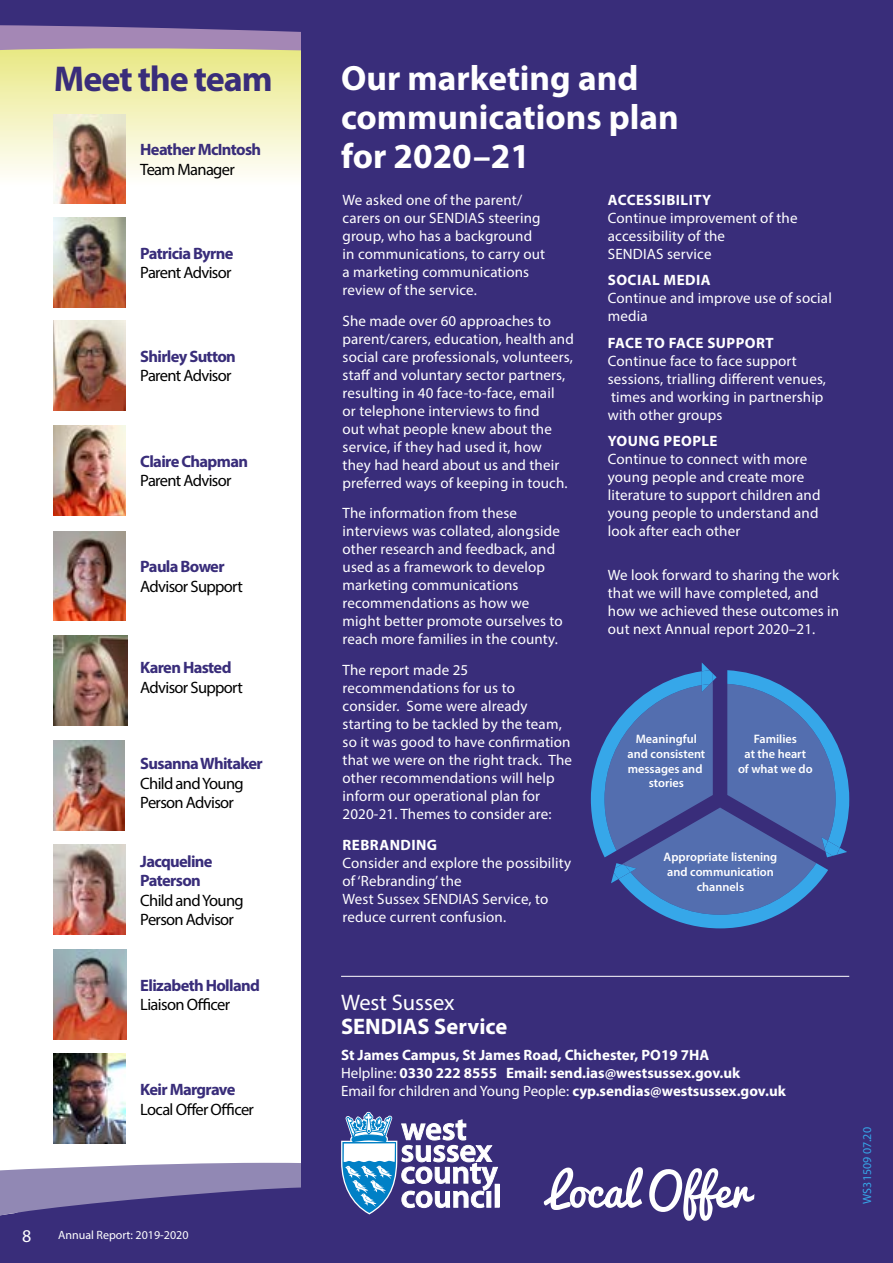
<style>
.page{position:relative;width:893px;height:1263px;background:#fff}
.page>*{position:absolute;margin:0;border:0;box-sizing:border-box;transform-origin:0 0}
.t1{font:700 36px "Myriad Pro";letter-spacing:-.03em;color:#392d7a}
.t2{font:700 35.25px/39px "Myriad Pro";color:#fff}
.t3{font:700 22.5px "Myriad Pro";color:#fff}
.t4{font:22.5px "Myriad Pro";color:#fff}
.t5{font:18px "Myriad Pro";color:#fff}
.t6{font:16.5px/19.5px "Myriad Pro";letter-spacing:-.04em;color:#000}
.t7{font:700 16.5px "Myriad Pro";letter-spacing:-.04em;color:#392d7a}
.t8{font:15px/18px "Myriad Pro";letter-spacing:.01em;color:#fff}
.t9{font:700 15px "Myriad Pro";color:#fff}
.t10{font:600 12.3px/14.7px "Myriad Pro";color:#fff;text-align:center}
.t11{font:12px "Myriad Pro";color:#fff}
.t12{font:12px "Myriad Pro";color:#36a7e9}
.s1{font-weight:700}
.s2{font-weight:400}
</style>
<div class="page">
<svg style="left:0;top:100px;width:302px;height:97px"></svg>
<div style="left:0;top:0;width:302px;height:25px;background:#392d7a"></div>
<svg style="left:0;top:25px;width:302px;height:75px;background:#d0c7a0"></svg>
<div style="left:0;top:1236px;width:302px;height:27px;background:#392d7a"></div>
<svg style="left:0;top:1157px;width:302px;height:79px;background:#7369a0"></svg>
<div style="left:302px;top:0;width:591px;height:1263px;background:#392d7a"></div>
<img style="left:54px;top:949px;width:73px;height:90px">
<img style="left:54px;top:114px;width:72px;height:90px">
<img style="left:54px;top:320px;width:72px;height:90px">
<img style="left:54px;top:425px;width:72px;height:90px">
<img style="left:54px;top:636px;width:74px;height:89px">
<img style="left:54px;top:531px;width:72px;height:90px">
<img style="left:54px;top:1054px;width:72px;height:89px">
<svg style="left:124px;top:740px;width:1px;height:90px"></svg>
<img style="left:54px;top:740px;width:70px;height:90px">
<img style="left:54px;top:845px;width:72px;height:90px">
<svg style="left:591px;top:663px;width:258px;height:265px"></svg>
<img style="left:54px;top:217px;width:72px;height:90px">
<div style="left:495px;top:1184px;width:4px;height:23px;border:1px solid #fff"></div>
<svg style="left:341px;top:1112px;width:157px;height:102px"></svg>
<svg style="left:544px;top:1167px;width:210px;height:54px"></svg>
<hr style="left:341px;top:976px;width:508px;height:1px;background:#fff">
<p class="t1" style="left:54px;top:55px;width:220px">Meet the team</p>
<p class="t7" style="left:140px;top:139px;width:122px">Heather McIntosh</p>
<p class="t6" style="left:140px;top:159px;width:96px">Team Manager</p>
<p class="t7" style="left:140px;top:242px;width:95px">Patricia Byrne</p>
<p class="t6" style="left:140px;top:262px;width:93px">Parent Advisor</p>
<p class="t7" style="left:140px;top:345px;width:97px">Shirley Sutton</p>
<p class="t6" style="left:140px;top:366px;width:93px">Parent Advisor</p>
<p class="t7" style="left:140px;top:450px;width:109px">Claire Chapman</p>
<p class="t6" style="left:140px;top:471px;width:93px">Parent Advisor</p>
<p class="t7" style="left:140px;top:556px;width:86px">Paula Bower</p>
<p class="t6" style="left:140px;top:576px;width:104px">Advisor Support</p>
<p class="t7" style="left:140px;top:657px;width:93px">Karen Hasted</p>
<p class="t6" style="left:140px;top:677px;width:104px">Advisor Support</p>
<p class="t7" style="left:140px;top:753px;width:124px">Susanna Whitaker</p>
<p class="t6" style="left:140px;top:773px;width:105px">Child and Young<br>Person Advisor</p>
<p class="t7" style="left:140px;top:850px;width:74px">Jacqueline</p>
<p class="t7" style="left:140px;top:870px;width:62px">Paterson</p>
<p class="t6" style="left:140px;top:890px;width:105px">Child and Young<br>Person Advisor</p>
<p class="t7" style="left:140px;top:974px;width:121px">Elizabeth Holland</p>
<p class="t6" style="left:140px;top:994px;width:91px">Liaison Officer</p>
<p class="t7" style="left:140px;top:1079px;width:97px">Keir Margrave</p>
<p class="t6" style="left:140px;top:1099px;width:115px">Local Offer Officer</p>
<p class="t5" style="left:22px;top:1225px;width:11px">8</p>
<p class="t11" style="left:58px;top:1227px;width:132px">Annual Report: 2019-2020</p>
<p class="t2" style="left:341px;top:58px;width:339px">Our marketing and communications plan for 2020–21</p>
<p class="t8" style="left:343px;top:190px;width:204px">We asked one of the parent/ carers on our SENDIAS steering group, who has a background in communications, to carry out a marketing communications review of the service.</p>
<p class="t8" style="left:343px;top:311px;width:233px">She made over 60 approaches to parent/carers, education, health and social care professionals, volunteers, staff and voluntary sector partners, resulting in 40 face-to-face, email<br>or telephone interviews to find<br>out what people knew about the service, if they had used it, how they had heard about us and their preferred ways of keeping in touch.</p>
<p class="t8" style="left:343px;top:504px;width:222px">The information from these interviews was collated, alongside other research and feedback, and used as a framework to develop marketing communications recommendations as how we might better promote ourselves to reach more families in the county.</p>
<p class="t8" style="left:343px;top:661px;width:231px">The report made 25 recommendations for us to consider. Some were already starting to be tackled by the team, so it was good to have confirmation that we were on the right track. The other recommendations will help inform our operational plan for<br>2020-21. Themes to consider are:</p>
<p class="t8" style="left:343px;top:835px;width:230px"><span class="s1">REBRANDING<br></span>Consider and explore the possibility of ‘Rebranding’ the<br>West Sussex SENDIAS Service, to reduce current confusion.</p>
<p class="t8" style="left:608px;top:190px;width:191px"><span class="s1">ACCESSIBILITY<br></span>Continue improvement of the accessibility of the<br>SENDIAS service</p>
<p class="t8" style="left:608px;top:271px;width:226px"><span class="s1">SOCIAL MEDIA<br></span>Continue and improve use of social media</p>
<p class="t8" style="left:608px;top:333px;width:220px"><span class="s1">FACE TO FACE SUPPORT<br></span>Continue face to face support sessions, trialling different venues, times and working in partnership with other groups</p>
<p class="t8" style="left:608px;top:432px;width:214px"><span class="s1">YOUNG PEOPLE<br></span>Continue to connect with more young people and create more literature to support children and young people to understand and look after each other</p>
<p class="t8" style="left:608px;top:565px;width:233px">We look forward to sharing the work that we will have completed, and how we achieved these outcomes in out next Annual report 2020–21.</p>
<p class="t10" style="left:628px;top:731px;width:79px">Meaningful and consistent messages and stories</p>
<p class="t10" style="left:738px;top:731px;width:76px">Families<br>at the heart of what we do</p>
<p class="t10" style="left:664px;top:849px;width:115px">Appropriate listening and communication channels</p>
<p class="t4" style="left:341px;top:988px;width:115px">West Sussex</p>
<p class="t3" style="left:341px;top:1011px;width:168px">SENDIAS Service</p>
<p class="t9" style="left:341px;top:1045px;width:370px">St James Campus, St James Road, Chichester, PO19 7HA</p>
<p class="t9" style="left:341px;top:1063px;width:401px"><span class="s2">Helpline:</span> 0330 222 8555 Email: send.ias@westsussex.gov.uk</p>
<p class="t8" style="left:341px;top:1082px;width:446px">Email for children and Young People: <span class="s1">cyp.sendias@westsussex.gov.uk</span></p>
<p class="t12" style="left:860px;top:1204px;width:78px;rotate:-90deg">WS31509 07.20</p>
</div>
